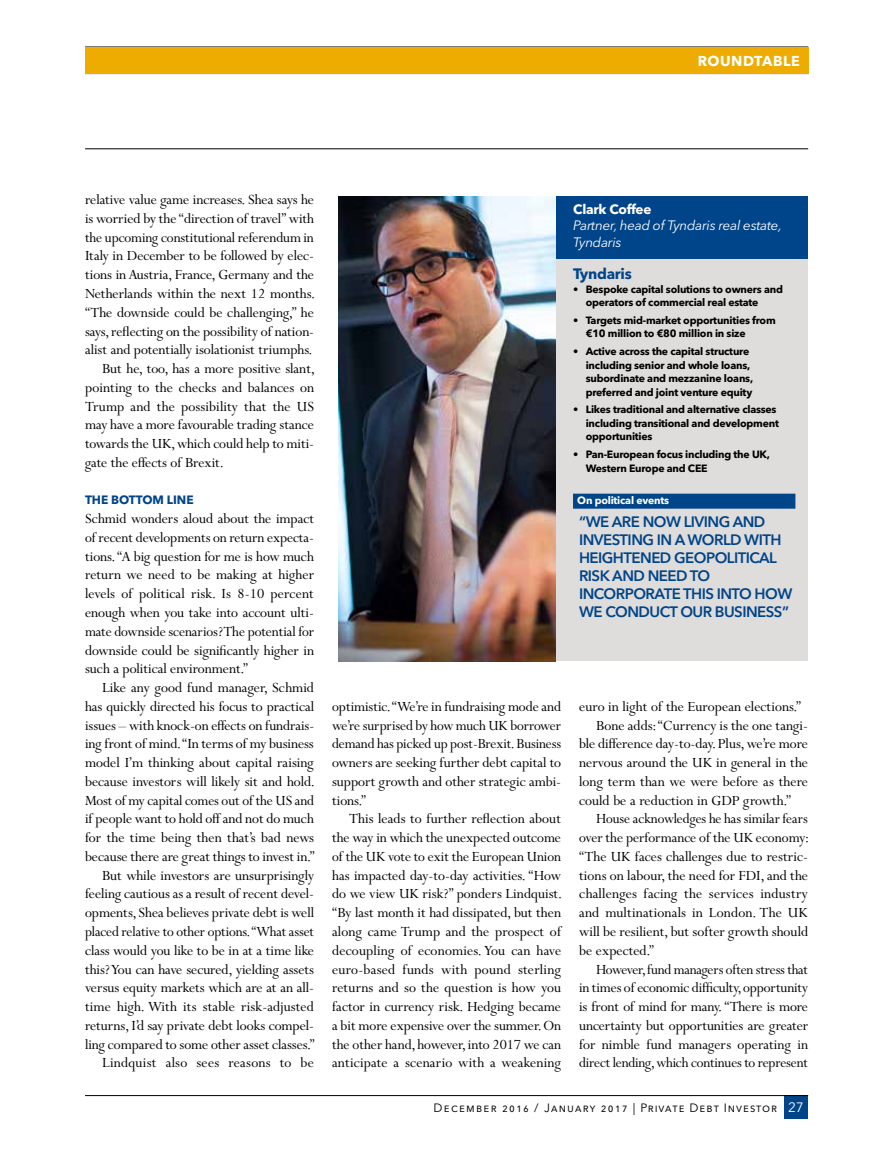
<style>
.page{position:relative;width:872px;height:1149px;background:#fff}
.page>*{position:absolute;margin:0;border:0;box-sizing:border-box;transform-origin:0 0}
.t1{font:15.75px/18.8px "Perpetua MT Pro";letter-spacing:-.005em;color:#000;text-align:justify}
.t2{font:600 15px/18px "Avenir Next LT Pro";letter-spacing:-.035em;color:#004489}
.t3{font:700 15px "Avenir Next LT Pro";letter-spacing:-.02em;color:#004489}
.t4{font:700 14.25px "Avenir Next LT Pro";letter-spacing:.035em;color:#fff}
.t5{font:italic 13.5px/16.5px "Avenir Next LT Pro";letter-spacing:-.02em;color:#fff}
.t6{font:700 13.5px "Avenir Next LT Pro";letter-spacing:-.02em;color:#fff}
.t7{font:12px "Avenir Next LT Pro";letter-spacing:.095em;color:#000}
.t8{font:700 12px "Avenir Next LT Pro";letter-spacing:-.005em;color:#004489}
.t9{font:700 10.5px/13.5px "Avenir Next LT Pro";letter-spacing:-.02em;color:#000}
.t10{font:700 10.5px "Avenir Next LT Pro";letter-spacing:-.02em;color:#fff}
.s1{font-size:13.5px;color:#fff}
</style>
<div class="page">
<div style="left:784px;top:1095px;width:24px;height:23px;background:#004489"></div>
<hr style="left:85px;top:1094px;width:723px;height:1px;background:#000">
<hr style="left:85px;top:148px;width:723px;height:1px;background:#000">
<div style="left:85px;top:47px;width:723px;height:27px;background:#eeac00"></div>
<div style="left:338px;top:196px;width:469px;height:464px;background:#dfdddb"></div>
<div style="left:338px;top:196px;width:469px;height:63px;background:#004489"></div>
<img style="left:338px;top:196px;width:217px;height:464px">
<div style="left:573px;top:493px;width:222px;height:15px;background:#004489"></div>
<p class="t4" style="left:697px;top:52px;width:103px">ROUNDTABLE</p>
<p class="t1" style="left:85px;top:190px;width:230px">relative value game increases. Shea says he</p>
<p class="t1" style="left:85px;top:209px;width:230px">is worried by the “direction of travel” with</p>
<p class="t1" style="left:85px;top:228px;width:230px">the upcoming constitutional referendum in</p>
<p class="t1" style="left:85px;top:246px;width:230px">Italy in December to be followed by elec-</p>
<p class="t1" style="left:85px;top:265px;width:230px">tions in Austria, France, Germany and the</p>
<p class="t1" style="left:85px;top:284px;width:231px">Netherlands within the next 12 months.</p>
<p class="t1" style="left:85px;top:303px;width:230px">“The downside could be challenging,” he</p>
<p class="t1" style="left:85px;top:321px;width:230px">says, reflecting on the possibility of nation-</p>
<p class="t1" style="left:85px;top:340px;width:229px">alist and potentially isolationist triumphs.</p>
<p class="t1" style="left:102px;top:359px;width:214px">But he, too, has a more positive slant,</p>
<p class="t1" style="left:85px;top:378px;width:231px">pointing to the checks and balances on</p>
<p class="t1" style="left:85px;top:396px;width:231px">Trump and the possibility that the US</p>
<p class="t1" style="left:85px;top:415px;width:230px">may have a more favourable trading stance</p>
<p class="t1" style="left:85px;top:434px;width:230px">towards the UK, which could help to miti-</p>
<p class="t1" style="left:85px;top:453px;width:140px">gate the effects of Brexit.</p>
<p class="t8" style="left:85px;top:492px;width:110px">THE BOTTOM LINE</p>
<p class="t1" style="left:85px;top:509px;width:231px">Schmid wonders aloud about the impact of recent developments on return expecta&shy;tions. “A big question for me is how much return we need to be making at higher levels of political risk. Is 8-10 percent enough when you take into account ulti&shy;mate downside scenarios? The potential for downside could be significantly higher in such a political environment.”</p>
<p class="t1" style="left:85px;top:678px;width:231px;text-align:right">Like any good fund manager, Schmid has quickly directed his focus to practical issues – with knock-on effects on fundrais&shy;ing front of mind. “In terms of my business model I’m thinking about capital raising because investors will likely sit and hold.<br>Most of my capital comes out of the US and if people want to hold off and not do much for the time being then that’s bad news because there are great things to invest in.” But while investors are unsurprisingly feeling cautious as a result of recent devel&shy;opments, Shea believes private debt is well placed relative to other options. “What asset class would you like to be in at a time like this? You can have secured, yielding assets versus equity markets which are at an all&shy;time high. With its stable risk-adjusted returns, I’d say private debt looks compel&shy;ling compared to some other asset classes.” Lindquist also sees reasons to be</p>
<p class="t6" style="left:573px;top:201px;width:80px">Clark Coffee</p>
<p class="t5" style="left:573px;top:217px;width:210px">Partner, head of Tyndaris real estate,<br>Tyndaris</p>
<p class="t3" style="left:573px;top:264px;width:60px">Tyndaris</p>
<p class="t9" style="left:586px;top:282px;width:199px;text-indent:-13px">• Bespoke capital solutions to owners and operators of commercial real estate</p>
<p class="t9" style="left:586px;top:313px;width:191px;text-indent:-13px">• Targets mid-market opportunities from €10 million to €80 million in size</p>
<p class="t9" style="left:586px;top:344px;width:169px;text-indent:-13px">• Active across the capital structure including senior and whole loans, subordinate and mezzanine loans, preferred and joint venture equity</p>
<p class="t9" style="left:586px;top:403px;width:195px;text-indent:-13px">• Likes traditional and alternative classes including transitional and development opportunities</p>
<p class="t9" style="left:586px;top:447px;width:186px;text-indent:-13px">• Pan-European focus including the UK,<br>Western Europe and CEE</p>
<p class="t10" style="left:577px;top:494px;width:93px">On political events</p>
<p class="t2" style="left:579px;top:512px;width:215px">“WE ARE NOW LIVING AND<br>INVESTING IN A WORLD WITH<br>HEIGHTENED GEOPOLITICAL<br>RISK AND NEED TO<br>INCORPORATE THIS INTO HOW<br>WE CONDUCT OUR BUSINESS”</p>
<p class="t1" style="left:332px;top:696px;width:231px">optimistic. “We’re in fundraising mode and we’re surprised by how much UK borrower demand has picked up post-Brexit. Business owners are seeking further debt capital to support growth and other strategic ambi&shy;tions.”</p>
<p class="t1" style="left:332px;top:809px;width:231px;text-indent:17px">This leads to further reflection about the way in which the unexpected outcome of the UK vote to exit the European Union has impacted day-to-day activities. “How do we view UK risk?” ponders Lindquist. “By last month it had dissipated, but then along came Trump and the prospect of decoupling of economies. You can have euro-based funds with pound sterling returns and so the question is how you factor in currency risk. Hedging became a bit more expensive over the summer. On the other hand, however, into 2017 we can anticipate a scenario with a weakening</p>
<p class="t1" style="left:579px;top:696px;width:223px">euro in light of the European elections.”</p>
<p class="t1" style="left:596px;top:715px;width:213px">Bone adds: “Currency is the one tangi-</p>
<p class="t1" style="left:579px;top:734px;width:230px">ble difference day-to-day. Plus, we’re more</p>
<p class="t1" style="left:579px;top:753px;width:230px">nervous around the UK in general in the</p>
<p class="t1" style="left:579px;top:771px;width:230px">long term than we were before as there</p>
<p class="t1" style="left:579px;top:790px;width:214px">could be a reduction in GDP growth.”</p>
<p class="t1" style="left:596px;top:809px;width:213px">House acknowledges he has similar fears</p>
<p class="t1" style="left:579px;top:828px;width:231px">over the performance of the UK economy:</p>
<p class="t1" style="left:579px;top:846px;width:230px">“The UK faces challenges due to restric-</p>
<p class="t1" style="left:579px;top:865px;width:230px">tions on labour, the need for FDI, and the</p>
<p class="t1" style="left:579px;top:884px;width:230px">challenges facing the services industry</p>
<p class="t1" style="left:579px;top:903px;width:230px">and multinationals in London. The UK</p>
<p class="t1" style="left:579px;top:921px;width:230px">will be resilient, but softer growth should</p>
<p class="t1" style="left:579px;top:940px;width:77px">be expected.”</p>
<p class="t1" style="left:596px;top:959px;width:213px">However, fund managers often stress that</p>
<p class="t1" style="left:579px;top:978px;width:230px">in times of economic difficulty, opportunity</p>
<p class="t1" style="left:579px;top:996px;width:230px">is front of mind for many. “There is more</p>
<p class="t1" style="left:579px;top:1015px;width:230px">uncertainty but opportunities are greater</p>
<p class="t1" style="left:579px;top:1034px;width:231px">for nimble fund managers operating in</p>
<p class="t1" style="left:579px;top:1053px;width:230px">direct lending, which continues to represent</p>
<p class="t7" style="left:433px;top:1100px;width:371px">December 2016 / January 2017 | Private Debt Investor <span class="s1">27</span></p>
</div>
